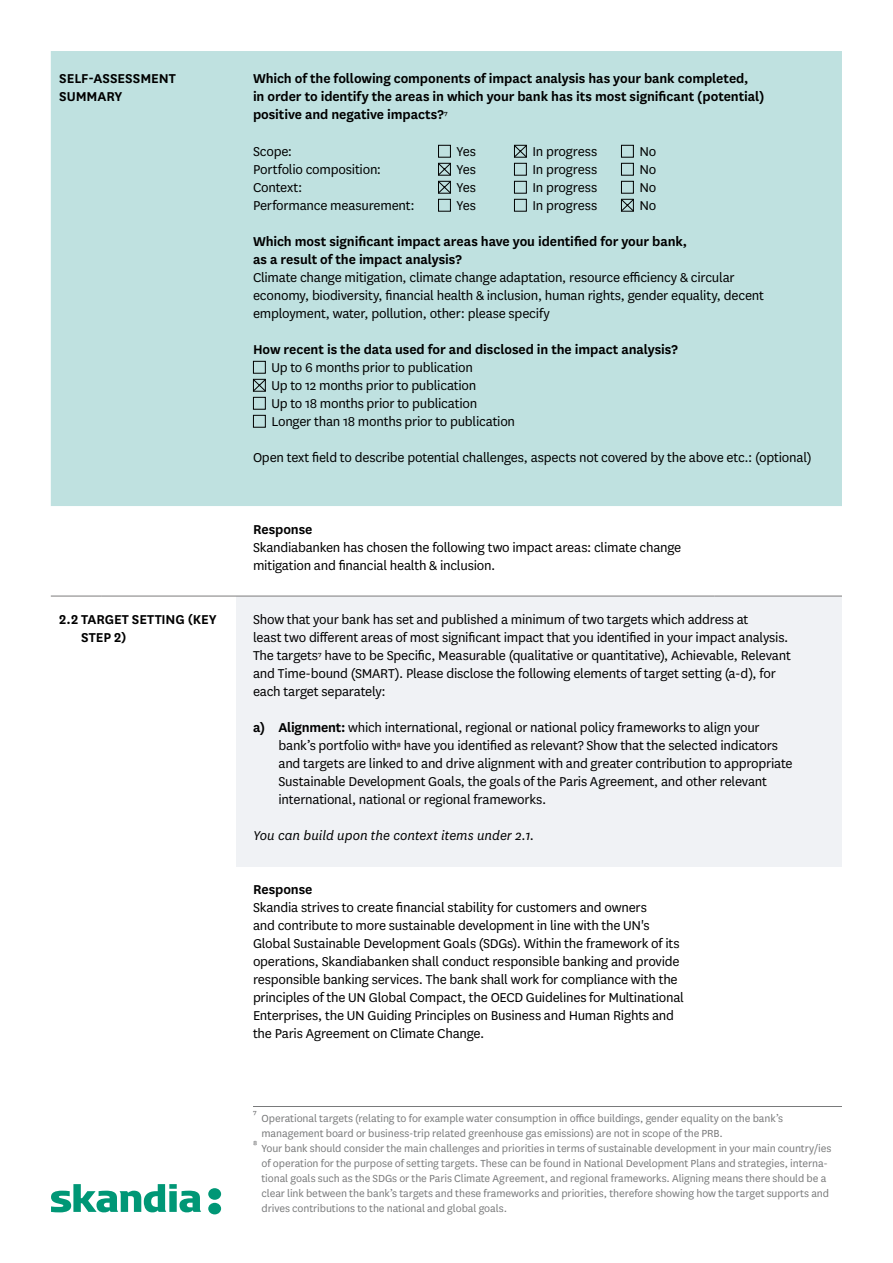
<style>
.page{position:relative;width:893px;height:1263px;background:#fff}
.page>*{position:absolute;margin:0;border:0;box-sizing:border-box;transform-origin:0 0}
.Brödtext_10_12{font:15px/18px "Skandia Sans";letter-spacing:-.015em;color:#000}
.Rubrik_10_12{font:600 15px/18px "Skandia Sans";letter-spacing:-.005em;color:#000}
.Rubrik___Versal_10_1{font:600 15px/18px "Skandia Sans";letter-spacing:-.005em;color:#000}
.Brödtext_10_12-2{font:italic 15px "Skandia Sans";color:#000}
.t1{font:12px/15px "Skandia Sans";letter-spacing:-.005em;color:#797a7b}
.s1{font-weight:400;font-size:12px}
.s2{font-size:12px}
.s3{font-weight:600}
</style>
<div class="page">
<svg style="left:51px;top:1184px;width:170px;height:30px"></svg>
<div style="left:51px;top:51px;width:791px;height:455px;background:#bfe1e0"></div>
<div style="left:236px;top:596px;width:606px;height:270px;background:#f0f2f5"></div>
<hr style="left:51px;top:596px;width:50px;height:1px;background:#7c7b7b">
<hr style="left:101px;top:596px;width:135px;height:1px;background:#7c7b7b">
<hr style="left:236px;top:596px;width:478px;height:1px;background:#7c7b7b">
<hr style="left:714px;top:596px;width:128px;height:1px;background:#7c7b7b">
<div style="left:438px;top:145px;width:13px;height:13px;border:1px solid #000"></div>
<svg style="left:440px;top:165px;width:9px;height:9px"></svg>
<div style="left:438px;top:163px;width:13px;height:13px;border:1px solid #000"></div>
<svg style="left:440px;top:183px;width:9px;height:9px"></svg>
<div style="left:438px;top:181px;width:13px;height:13px;border:1px solid #000"></div>
<div style="left:438px;top:199px;width:13px;height:13px;border:1px solid #000"></div>
<svg style="left:516px;top:147px;width:9px;height:9px"></svg>
<div style="left:514px;top:145px;width:13px;height:13px;border:1px solid #000"></div>
<div style="left:514px;top:163px;width:13px;height:13px;border:1px solid #000"></div>
<div style="left:514px;top:181px;width:13px;height:13px;border:1px solid #000"></div>
<div style="left:514px;top:199px;width:13px;height:13px;border:1px solid #000"></div>
<div style="left:621px;top:145px;width:13px;height:13px;border:1px solid #000"></div>
<div style="left:621px;top:163px;width:13px;height:13px;border:1px solid #000"></div>
<div style="left:621px;top:181px;width:13px;height:13px;border:1px solid #000"></div>
<svg style="left:623px;top:201px;width:9px;height:9px"></svg>
<div style="left:621px;top:199px;width:13px;height:13px;border:1px solid #000"></div>
<div style="left:253px;top:361px;width:13px;height:13px;border:1px solid #000"></div>
<svg style="left:255px;top:381px;width:9px;height:9px"></svg>
<div style="left:253px;top:379px;width:13px;height:13px;border:1px solid #000"></div>
<div style="left:253px;top:397px;width:13px;height:13px;border:1px solid #000"></div>
<div style="left:253px;top:415px;width:13px;height:13px;border:1px solid #000"></div>
<hr style="left:253px;top:1106px;width:589px;height:1px;background:#797a7b">
<p class="Rubrik___Versal_10_1" style="left:59px;top:69px;width:118px">SELF-ASSESSMENT<br>SUMMARY</p>
<p class="Rubrik_10_12" style="left:253px;top:69px;width:513px">Which of the following components of impact analysis has your bank completed,<br>in order to identify the areas in which your bank has its most significant (potential) positive and negative impacts?<span class="s1">7</span></p>
<p class="Brödtext_10_12" style="left:253px;top:141px;width:41px">Scope:</p>
<p class="Brödtext_10_12" style="left:253px;top:159px;width:130px">Portfolio composition:</p>
<p class="Brödtext_10_12" style="left:253px;top:177px;width:163px">Context:<br>Performance measurement:</p>
<p class="Brödtext_10_12" style="left:639px;top:141px;width:18px">No</p>
<p class="Brödtext_10_12" style="left:639px;top:159px;width:18px">No</p>
<p class="Brödtext_10_12" style="left:639px;top:177px;width:18px">No</p>
<p class="Brödtext_10_12" style="left:639px;top:195px;width:18px">No</p>
<p class="Rubrik_10_12" style="left:253px;top:231px;width:436px">Which most significant impact areas have you identified for your bank, as a result of the impact analysis?</p>
<p class="Brödtext_10_12" style="left:253px;top:267px;width:513px">Climate change mitigation, climate change adaptation, resource efficiency &amp; circular economy, biodiversity, financial health &amp; inclusion, human rights, gender equality, decent employment, water, pollution, other: please specify</p>
<p class="Rubrik_10_12" style="left:253px;top:339px;width:426px">How recent is the data used for and disclosed in the impact analysis?</p>
<p class="Brödtext_10_12" style="left:271px;top:357px;width:203px">Up to 6 months prior to publication</p>
<p class="Brödtext_10_12" style="left:271px;top:375px;width:206px">Up to 12 months prior to publication</p>
<p class="Brödtext_10_12" style="left:271px;top:393px;width:207px">Up to 18 months prior to publication</p>
<p class="Brödtext_10_12" style="left:271px;top:411px;width:245px">Longer than 18 months prior to publication</p>
<p class="Brödtext_10_12" style="left:253px;top:447px;width:560px">Open text field to describe potential challenges, aspects not covered by the above etc.: (optional)</p>
<p class="Brödtext_10_12" style="left:457px;top:141px;width:21px">Yes</p>
<p class="Brödtext_10_12" style="left:457px;top:159px;width:21px">Yes</p>
<p class="Brödtext_10_12" style="left:457px;top:177px;width:21px">Yes</p>
<p class="Brödtext_10_12" style="left:457px;top:195px;width:21px">Yes</p>
<p class="Brödtext_10_12" style="left:532px;top:141px;width:66px">In progress</p>
<p class="Brödtext_10_12" style="left:532px;top:159px;width:66px">In progress</p>
<p class="Brödtext_10_12" style="left:532px;top:177px;width:66px">In progress</p>
<p class="Brödtext_10_12" style="left:532px;top:195px;width:66px">In progress</p>
<p class="Rubrik_10_12" style="left:253px;top:519px;width:61px">Response</p>
<p class="Brödtext_10_12" style="left:253px;top:537px;width:430px">Skandiabanken has chosen the following two impact areas: climate change mitigation and financial health &amp; inclusion.</p>
<p class="Rubrik___Versal_10_1" style="left:81px;top:609px;width:137px;text-indent:-22px">2.2 TARGET SETTING (KEY<br>STEP 2)</p>
<p class="Brödtext_10_12" style="left:253px;top:609px;width:537px">Show that your bank has set and published a minimum of two targets which address at<br>least two different areas of most significant impact that you identified in your impact analysis.</p>
<p class="Brödtext_10_12" style="left:253px;top:645px;width:539px">The targets<span class="s2">7</span> have to be Specific, Measurable (qualitative or quantitative), Achievable, Relevant and Time-bound (SMART). Please disclose the following elements of target setting (a-d), for each target separately:</p>
<p class="Brödtext_10_12" style="left:279px;top:717px;width:516px;text-indent:-26px"><span class="s3">a) Alignment:</span> which international, regional or national policy frameworks to align your bank’s portfolio with<span class="s2">8</span> have you identified as relevant? Show that the selected indicators and targets are linked to and drive alignment with and greater contribution to appropriate Sustainable Development Goals, the goals of the Paris Agreement, and other relevant international, national or regional frameworks.</p>
<p class="Brödtext_10_12-2" style="left:253px;top:826px;width:283px">You can build upon the context items under 2.1.</p>
<p class="Rubrik_10_12" style="left:253px;top:879px;width:61px">Response</p>
<p class="Brödtext_10_12" style="left:253px;top:897px;width:432px">Skandia strives to create financial stability for customers and owners<br>and contribute to more sustainable development in line with the UN's Global Sustainable Development Goals (SDGs). Within the framework of its operations, Skandiabanken shall conduct responsible banking and provide responsible banking services. The bank shall work for compliance with the principles of the UN Global Compact, the OECD Guidelines for Multinational Enterprises, the UN Guiding Principles on Business and Human Rights and the Paris Agreement on Climate Change.</p>
<p class="t1" style="left:261px;top:1110px;width:523px;text-indent:-9px">7 Operational targets (relating to for example water consumption in office buildings, gender equality on the bank’s management board or business-trip related greenhouse gas emissions) are not in scope of the PRB.</p>
<p class="t1" style="left:261px;top:1140px;width:571px;text-indent:-9px">8 Your bank should consider the main challenges and priorities in terms of sustainable development in your main country/ies of operation for the purpose of setting targets. These can be found in National Development Plans and strategies, interna&shy;tional goals such as the SDGs or the Paris Climate Agreement, and regional frameworks. Aligning means there should be a clear link between the bank’s targets and these frameworks and priorities, therefore showing how the target supports and drives contributions to the national and global goals.</p>
</div>
